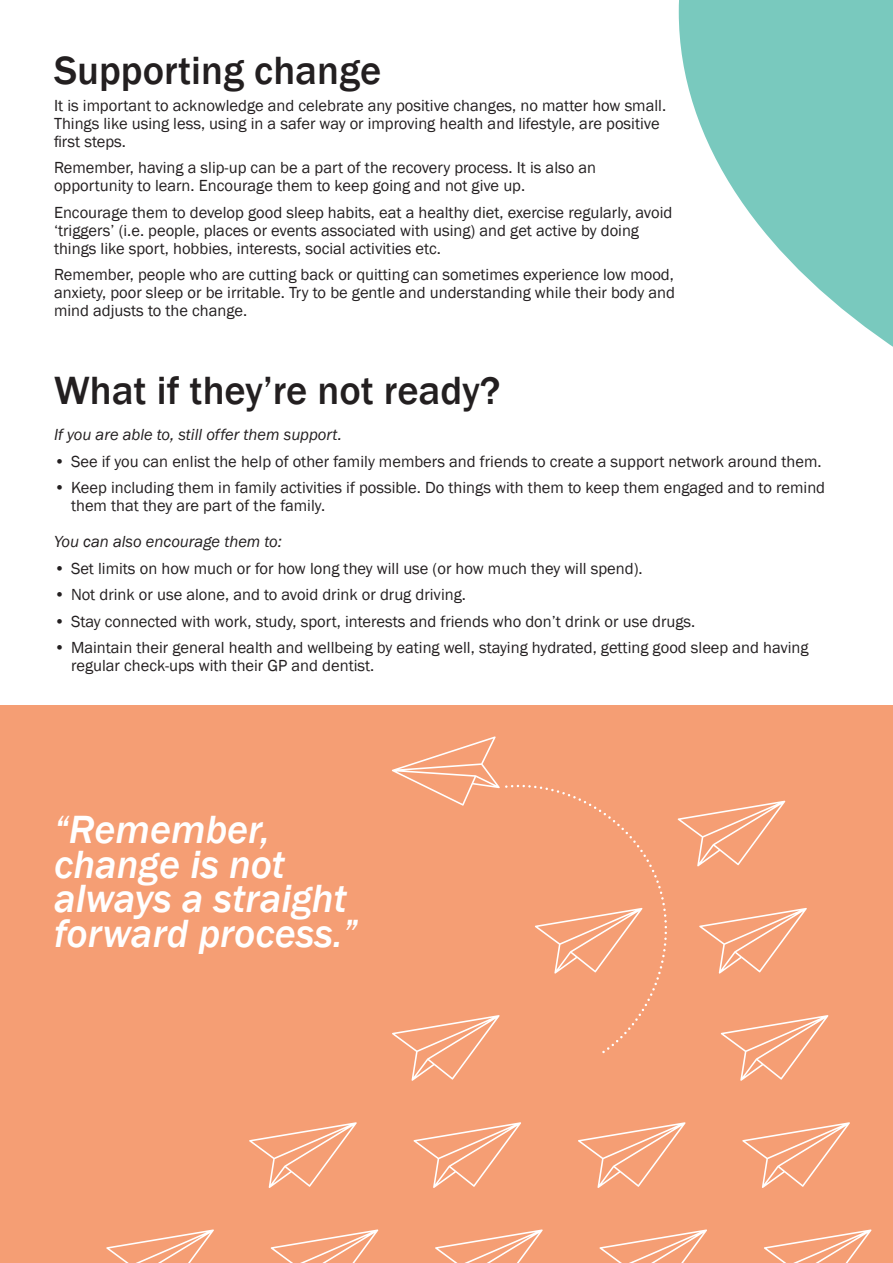
<style>
.page{position:relative;width:893px;height:1263px;background:#fff}
.page>*{position:absolute;margin:0;border:0;box-sizing:border-box;transform-origin:0 0}
.t1{font:italic 500 40.5px/34.5px "Franklin Gothic";color:#fff}
.t2{font:500 40.5px "Franklin Gothic";color:#231f20}
.t3{font:16.5px/18px "Franklin Gothic";color:#231f20}
.t4{font:italic 16.5px "Franklin Gothic";color:#231f20}
</style>
<div class="page">
<svg style="left:679px;top:0;width:214px;height:347px;fill:#79c9be"></svg>
<div style="left:0;top:706px;width:893px;height:557px;background:#f59e74"></div>
<svg style="left:106px;top:1229px;width:108px;height:34px"></svg>
<svg style="left:249px;top:1122px;width:108px;height:66px"></svg>
<svg style="left:678px;top:801px;width:107px;height:65px"></svg>
<svg style="left:271px;top:1229px;width:107px;height:34px"></svg>
<svg style="left:414px;top:1122px;width:107px;height:66px"></svg>
<svg style="left:699px;top:908px;width:108px;height:65px"></svg>
<svg style="left:435px;top:1229px;width:108px;height:34px"></svg>
<svg style="left:578px;top:1122px;width:107px;height:66px"></svg>
<svg style="left:721px;top:1015px;width:107px;height:66px"></svg>
<svg style="left:599px;top:1229px;width:108px;height:34px"></svg>
<svg style="left:742px;top:1122px;width:108px;height:66px"></svg>
<svg style="left:764px;top:1229px;width:107px;height:34px"></svg>
<svg style="left:392px;top:736px;width:275px;height:345px"></svg>
<h1 class="t2" style="left:54px;top:46px;width:329px">Supporting change</h1>
<p class="t3" style="left:54px;top:97px;width:614px">It is important to acknowledge and celebrate any positive changes, no matter how small.<br>Things like using less, using in a safer way or improving health and lifestyle, are positive first steps.</p>
<p class="t3" style="left:54px;top:159px;width:544px">Remember, having a slip-up can be a part of the recovery process. It is also an opportunity to learn. Encourage them to keep going and not give up.</p>
<p class="t3" style="left:54px;top:204px;width:620px">Encourage them to develop good sleep habits, eat a healthy diet, exercise regularly, avoid ‘triggers’ (i.e. people, places or events associated with using) and get active by doing things like sport, hobbies, interests, social activities etc.</p>
<p class="t3" style="left:54px;top:266px;width:622px;text-align:justify">Remember, people who are cutting back or quitting can sometimes experience low mood, anxiety, poor sleep or be irritable. Try to be gentle and understanding while their body and mind adjusts to the change.</p>
<h1 class="t2" style="left:54px;top:366px;width:448px">What if they’re not ready?</h1>
<p class="t4" style="left:54px;top:424px;width:289px">If you are able to, still offer them support.</p>
<p class="t3" style="left:54px;top:453px;width:769px">• See if you can enlist the help of other family members and friends to create a support network around them.</p>
<p class="t3" style="left:71px;top:479px;width:756px;text-indent:-17px">• Keep including them in family activities if possible. Do things with them to keep them engaged and to remind them that they are part of the family.</p>
<p class="t4" style="left:54px;top:531px;width:229px">You can also encourage them to:</p>
<p class="t3" style="left:54px;top:560px;width:590px">• Set limits on how much or for how long they will use (or how much they will spend).</p>
<p class="t3" style="left:54px;top:586px;width:413px">• Not drink or use alone, and to avoid drink or drug driving.</p>
<p class="t3" style="left:54px;top:613px;width:643px">• Stay connected with work, study, sport, interests and friends who don’t drink or use drugs.</p>
<p class="t3" style="left:71px;top:639px;width:739px;text-indent:-17px">• Maintain their general health and wellbeing by eating well, staying hydrated, getting good sleep and having regular check-ups with their GP and dentist.</p>
<h1 class="t1" style="left:54px;top:813px;width:305px">“Remember, change is not always a straight forward process.”</h1>
</div>
